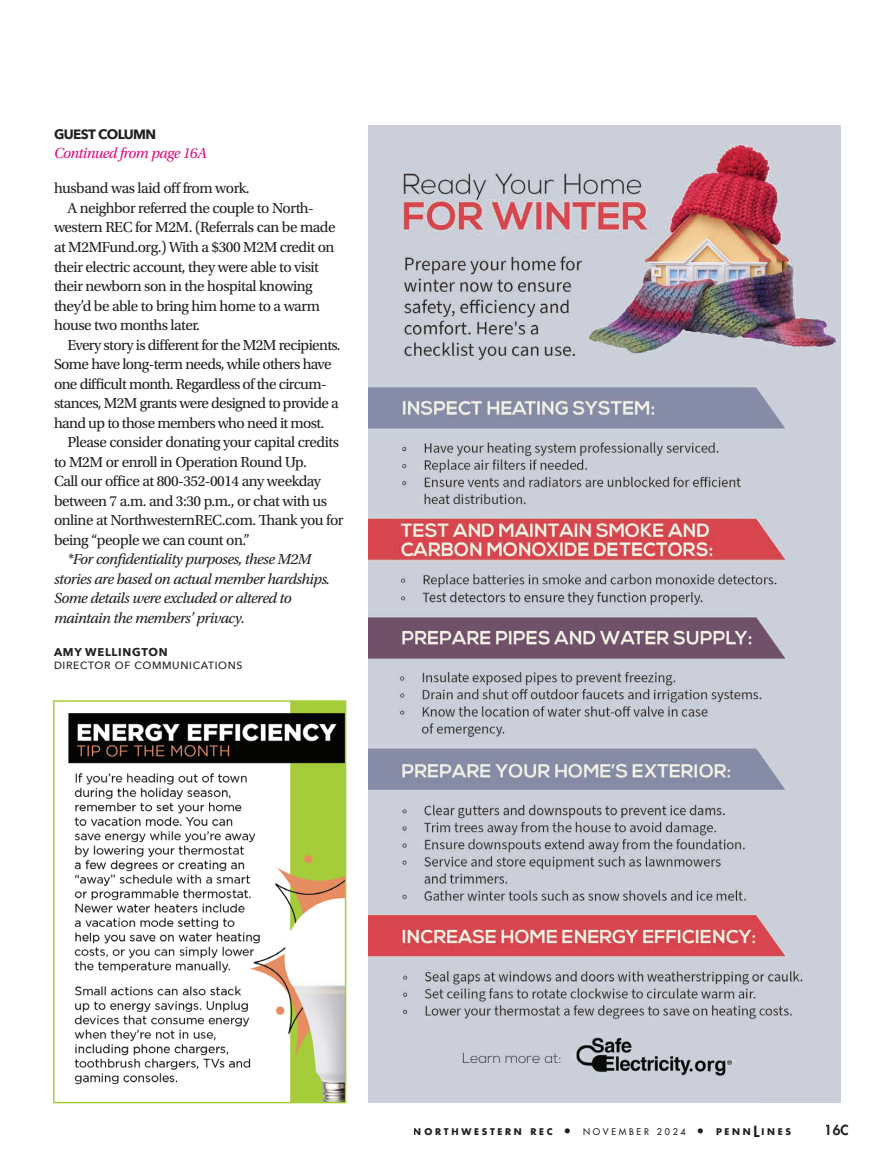
<style>
.page{position:relative;width:891px;height:1175px;background:#fff}
.page>*{position:absolute;margin:0;border:0;box-sizing:border-box;transform-origin:0 0}
.t1{font:15.3px "Utopia Std";letter-spacing:-.03em;color:#231f20}
.t2{font:italic 15.3px/19.5px "Utopia Std";letter-spacing:-.03em;color:#231f20}
.t3{font:italic 15.3px "Utopia Std";letter-spacing:-.035em;color:#d80f81}
.t4{font:700 13.5px "Avenir Next";letter-spacing:-.045em;color:#231f20}
.t5{font:800 13.5px "Futura Std";color:#231f20}
.t6{font:700 11.25px "Avenir Next";letter-spacing:.065em;color:#231f20}
.t7{font:500 10.5px "Avenir Next";letter-spacing:.06em;color:#231f20}
.t8{font:700 9px "Futura Std";letter-spacing:.3em;color:#231f20}
.s1{font-size:13.5px}
.s2{font-weight:500}
.s3{font-weight:800;font-size:15px}
</style>
<div class="page">
<img style="left:369px;top:125px;width:471px;height:977px">
<img style="left:68px;top:703px;width:275px;height:397px">
<div style="left:53px;top:700px;width:293px;height:403px;border:2px solid #a6ce3a"></div>
<p class="t4" style="left:54px;top:122px;width:104px">GUEST COLUMN</p>
<p class="t3" style="left:54px;top:145px;width:154px">Continued from page 16A</p>
<p class="t1" style="left:54px;top:180px;width:197px">husband was laid off from work.</p>
<p class="t1" style="left:67px;top:200px;width:248px">A neighbor referred the couple to North-</p>
<p class="t1" style="left:54px;top:219px;width:283px">western REC for M2M. (Referrals can be made</p>
<p class="t1" style="left:54px;top:239px;width:282px">at M2MFund.org.) With a $300 M2M credit on</p>
<p class="t1" style="left:54px;top:258px;width:267px">their electric account, they were able to visit</p>
<p class="t1" style="left:54px;top:278px;width:260px">their newborn son in the hospital knowing</p>
<p class="t1" style="left:54px;top:297px;width:267px">they’d be able to bring him home to a warm</p>
<p class="t1" style="left:54px;top:317px;width:148px">house two months later.</p>
<p class="t1" style="left:67px;top:336px;width:275px">Every story is different for the M2M recipients.</p>
<p class="t1" style="left:54px;top:356px;width:279px">Some have long-term needs, while others have</p>
<p class="t1" style="left:54px;top:375px;width:274px">one difficult month. Regardless of the circum-</p>
<p class="t1" style="left:54px;top:395px;width:286px">stances, M2M grants were designed to provide a</p>
<p class="t1" style="left:54px;top:414px;width:272px">hand up to those members who need it most.</p>
<p class="t1" style="left:67px;top:434px;width:273px">Please consider donating your capital credits</p>
<p class="t1" style="left:54px;top:453px;width:254px">to M2M or enroll in Operation Round Up.</p>
<p class="t1" style="left:54px;top:473px;width:269px">Call our office at 800-352-0014 any weekday</p>
<p class="t1" style="left:54px;top:492px;width:275px">between 7 a.m. and 3:30 p.m., or chat with us</p>
<p class="t1" style="left:54px;top:512px;width:291px">online at NorthwesternREC.com. Thank you for</p>
<p class="t1" style="left:54px;top:531px;width:198px">being “people we can count on.”</p>
<p class="t2" style="left:54px;top:549px;width:278px;text-indent:13px">*For confidentiality purposes, these M2M stories are based on actual member hardships.<br>Some details were excluded or altered to maintain the members’ privacy.</p>
<p class="t6" style="left:54px;top:642px;width:115px">AMY WELLINGTON</p>
<p class="t7" style="left:54px;top:656px;width:190px">DIRECTOR OF COMMUNICATIONS</p>
<p class="t8" style="left:414px;top:1125px;width:379px">NORTHWESTERN REC <span class="s1">•</span> <span class="s2">NOVEMBER 2024</span> <span class="s1">•</span> PENN<span class="s3">L</span>INES</p>
<p class="t5" style="left:825px;top:1121px;width:25px">16C</p>
</div>
